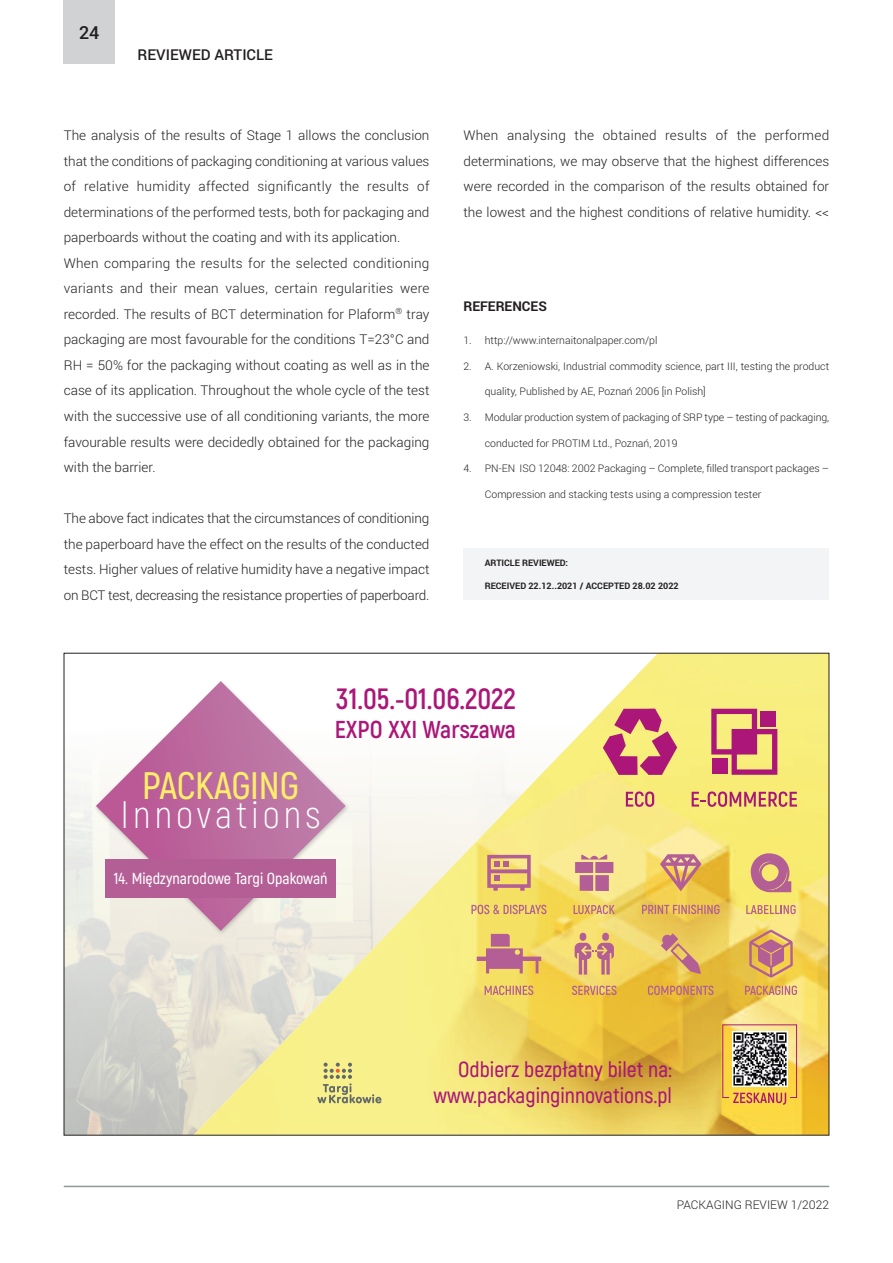
<style>
.page{position:relative;width:893px;height:1263px;background:#fff}
.page>*{position:absolute;margin:0;border:0;box-sizing:border-box;transform-origin:0 0}
.t1{font:300 38.25px "Akrobat";letter-spacing:.11em;color:#fff}
.t2{font:600 38.25px "Akrobat";letter-spacing:-.005em;color:#ffee6a}
.t3{font:700 29.4px "Akrobat";color:#ab1678}
.t4{font:700 24.45px "Akrobat";color:#ab1678}
.t5{font:600 21.75px/26.2px "Akrobat";color:#ab1678;text-align:right}
.t6{font:500 18px "Roboto";color:#231f20}
.t7{font:600 15.9px "Akrobat";color:#fff}
.t8{font:500 15px "Roboto";color:#231f20}
.t9{font:300 13.5px/25.5px "Roboto";color:#231f20;text-align:justify}
.t10{font:700 13.5px "Roboto";color:#231f20}
.t11{font:300 12px "Roboto";color:#231f20}
.t12{font:300 10.5px "Roboto";color:#231f20}
.t13{font:700 9px "Roboto";color:#231f20}
</style>
<div class="page">
<div style="left:64px;top:0;width:51px;height:64px;background:#d1d2d4"></div>
<hr style="left:64px;top:1186px;width:765px;height:1px;background:#939598">
<svg style="left:66px;top:785px;width:127px;height:348px;background:#d8d8d1"></svg>
<img style="left:193px;top:655px;width:634px;height:478px">
<div style="left:93px;top:679px;width:258px;height:257px;background:#231f20;opacity:.24"></div>
<svg style="left:96px;top:681px;width:250px;height:250px"></svg>
<div style="left:106px;top:859px;width:230px;height:39px;background:#b45e96"></div>
<svg style="left:317px;top:1063px;width:64px;height:40px;background:#dad484"></svg>
<svg style="left:722px;top:1024px;width:75px;height:81px;background:#b79e71"></svg>
<svg style="left:471px;top:905px;width:75px;height:9px"></svg>
<svg style="left:487px;top:855px;width:44px;height:36px;background:#d5a27f"></svg>
<svg style="left:485px;top:985px;width:48px;height:10px"></svg>
<svg style="left:477px;top:934px;width:64px;height:39px;background:#d6a278"></svg>
<svg style="left:574px;top:905px;width:41px;height:9px"></svg>
<svg style="left:575px;top:854px;width:38px;height:37px"></svg>
<svg style="left:572px;top:985px;width:45px;height:10px"></svg>
<div style="left:580px;top:933px;width:6px;height:8px;background:#b45e96;border-radius:3px"></div>
<div style="left:602px;top:933px;width:7px;height:8px;background:#b45e96;border-radius:3px"></div>
<svg style="left:575px;top:943px;width:39px;height:31px"></svg>
<svg style="left:660px;top:854px;width:42px;height:37px;background:#d7a071"></svg>
<svg style="left:642px;top:905px;width:78px;height:9px"></svg>
<svg style="left:661px;top:933px;width:40px;height:41px;background:#dbac67"></svg>
<svg style="left:648px;top:985px;width:66px;height:10px"></svg>
<svg style="left:751px;top:853px;width:40px;height:39px;background:#cb8e88"></svg>
<svg style="left:746px;top:905px;width:50px;height:9px"></svg>
<svg style="left:749px;top:930px;width:44px;height:48px;background:#d59d6d"></svg>
<svg style="left:745px;top:985px;width:52px;height:10px"></svg>
<svg style="left:603px;top:709px;width:74px;height:66px;background:#d1817a"></svg>
<svg style="left:626px;top:791px;width:28px;height:16px"></svg>
<svg style="left:711px;top:709px;width:66px;height:66px;background:#d2847a"></svg>
<div style="left:761px;top:711px;width:15px;height:15px;background:#ab1678"></div>
<div style="left:712px;top:758px;width:16px;height:15px;background:#ab1678"></div>
<svg style="left:692px;top:791px;width:105px;height:16px;background:#d99876"></svg>
<div style="left:463px;top:549px;width:366px;height:51px;background:#f2f4f5"></div>
<h3 class="t6" style="left:79px;top:22px;width:22px">24</h3>
<p class="t8" style="left:138px;top:46px;width:137px">REVIEWED ARTICLE</p>
<p class="t9" style="left:64px;top:123px;width:367px;text-align:left">The analysis of the results of Stage 1 allows the conclusion that the conditions of packaging conditioning at various values of relative humidity affected significantly the results of determinations of the performed tests, both for packaging and paperboards without the coating and with its application.<br>When comparing the results for the selected conditioning variants and their mean values, certain regularities were recorded. The results of BCT determination for Plaform<sup>®</sup> tray packaging are most favourable for the conditions T=23°C and RH = 50% for the packaging without coating as well as in the case of its application. Throughout the whole cycle of the test with the successive use of all conditioning variants, the more favourable results were decidedly obtained for the packaging with the barrier.</p>
<p class="t9" style="left:64px;top:506px;width:367px">The above fact indicates that the circumstances of conditioning the paperboard have the effect on the results of the conducted tests. Higher values of relative humidity have a negative impact on BCT test, decreasing the resistance properties of paperboard.</p>
<p class="t9" style="left:463px;top:123px;width:367px">When analysing the obtained results of the performed determinations, we may observe that the highest differences were recorded in the comparison of the results obtained for the lowest and the highest conditions of relative humidity. &lt;&lt;</p>
<p class="t10" style="left:463px;top:299px;width:85px">REFERENCES</p>
<p class="t12" style="left:463px;top:335px;width:195px">1. http://www.internaitonalpaper.com/pl</p>
<p class="t12" style="left:463px;top:360px;width:367px">2. A. Korzeniowski, Industrial commodity science, part III, testing the product</p>
<p class="t12" style="left:485px;top:386px;width:223px">quality, Published by AE, Poznań 2006 [in Polish]</p>
<p class="t12" style="left:463px;top:411px;width:367px">3. Modular production system of packaging of SRP type – testing of packaging,</p>
<p class="t12" style="left:485px;top:437px;width:194px">conducted for PROTIM Ltd., Poznań, 2019</p>
<p class="t12" style="left:463px;top:462px;width:367px">4. PN-EN ISO 12048: 2002 Packaging – Complete, filled transport packages –</p>
<p class="t12" style="left:485px;top:488px;width:278px">Compression and stacking tests using a compression tester</p>
<p class="t13" style="left:485px;top:558px;width:85px">ARTICLE REVIEWED:</p>
<p class="t13" style="left:485px;top:581px;width:195px">RECEIVED 22.12..2021 / ACCEPTED 28.02 2022</p>
<h1 class="t2" style="left:142px;top:771px;width:158px">PACKAGING</h1>
<h1 class="t1" style="left:121px;top:800px;width:201px">Innovations</h1>
<h2 class="t3" style="left:336px;top:687px;width:181px">31.05.-01.06.2022</h2>
<h3 class="t4" style="left:335px;top:720px;width:183px">EXPO XXI Warszawa</h3>
<p class="t7" style="left:114px;top:873px;width:215px">14. Międzynarodowe Targi Opakowań</p>
<h3 class="t5" style="left:433px;top:1058px;width:240px">Odbierz bezpłatny bilet na: www.packaginginnovations.pl</h3>
<p class="t11" style="left:677px;top:1197px;width:154px">PACKAGING REVIEW 1/2022</p>
</div>
